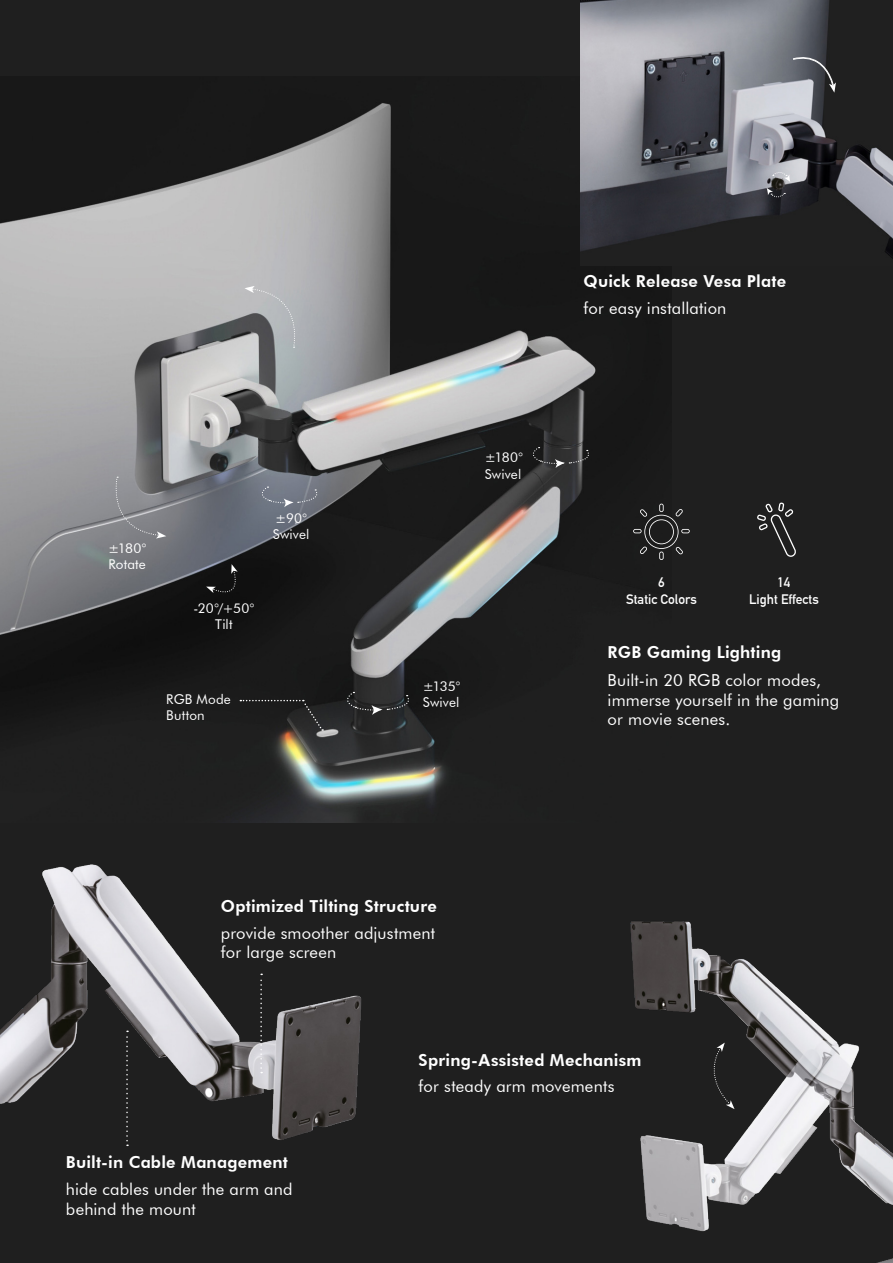
<style>
.page{position:relative;width:893px;height:1263px;background:#fff}
.page>*{position:absolute;margin:0;border:0;box-sizing:border-box;transform-origin:0 0}
.t1{font:16.5px/19.8px "Futura BT";letter-spacing:.01em;color:#fff}
.t2{font:800 16.5px "Futura BT";letter-spacing:.015em;color:#fff}
.t3{font:13.5px/16.2px "Futura BT";letter-spacing:.01em;color:#fff}
.t4{font:700 13.5px/16.2px "DIN Alternate";color:#fff;text-align:center}
</style>
<div class="page">
<div style="left:1px;top:0;width:892px;height:1263px;background:#1f1f1f"></div>
<img style="left:1px;top:77px;width:662px;height:746px">
<img style="left:630px;top:921px;width:263px;height:342px">
<svg style="left:112px;top:477px;width:54px;height:61px;background:#86878b"></svg>
<svg style="left:244px;top:286px;width:54px;height:62px;background:#a2a4a7"></svg>
<svg style="left:206px;top:564px;width:33px;height:35px"></svg>
<svg style="left:259px;top:487px;width:62px;height:20px"></svg>
<svg style="left:530px;top:447px;width:62px;height:21px"></svg>
<svg style="left:344px;top:692px;width:69px;height:23px"></svg>
<img style="left:581px;top:0;width:312px;height:265px">
<svg style="left:793px;top:56px;width:43px;height:37px"></svg>
<img style="left:770px;top:177px;width:16px;height:15px">
<svg style="left:772px;top:171px;width:18px;height:11px"></svg>
<svg style="left:767px;top:188px;width:18px;height:10px"></svg>
<img style="left:0;top:833px;width:362px;height:330px">
<svg style="left:260px;top:973px;width:2px;height:100px"></svg>
<svg style="left:126px;top:1030px;width:2px;height:116px"></svg>
<svg style="left:240px;top:700px;width:83px;height:31px"></svg>
<svg style="left:757px;top:503px;width:39px;height:54px"></svg>
<svg style="left:706px;top:1042px;width:29px;height:67px"></svg>
<svg style="left:633px;top:504px;width:57px;height:55px"></svg>
<p class="t3" style="left:108px;top:540px;width:40px">±180°<br>Rotate</p>
<p class="t3" style="left:273px;top:510px;width:38px">±90°<br>Swivel</p>
<p class="t3" style="left:193px;top:600px;width:62px;text-align:center">-20°/+50°<br>Tilt</p>
<p class="t3" style="left:166px;top:691px;width:66px">RGB Mode<br>Button</p>
<p class="t3" style="left:485px;top:449px;width:40px">±180°<br>Swivel</p>
<p class="t3" style="left:423px;top:678px;width:39px">±135°<br>Swivel</p>
<p class="t2" style="left:584px;top:272px;width:204px">Quick Release Vesa Plate</p>
<p class="t1" style="left:584px;top:298px;width:144px">for easy installation</p>
<p class="t4" style="left:626px;top:573px;width:72px">6<br>Static Colors</p>
<p class="t4" style="left:749px;top:573px;width:71px">14<br>Light Effects</p>
<p class="t2" style="left:608px;top:642px;width:175px">RGB Gaming Lighting</p>
<p class="t1" style="left:608px;top:670px;width:233px">Built-in 20 RGB color modes, immerse yourself in the gaming or movie scenes.</p>
<p class="t2" style="left:221px;top:896px;width:217px">Optimized Tilting Structure</p>
<p class="t1" style="left:221px;top:923px;width:216px">provide smoother adjustment for large screen</p>
<p class="t2" style="left:419px;top:1050px;width:224px">Spring-Assisted Mechanism</p>
<p class="t1" style="left:419px;top:1076px;width:197px">for steady arm movements</p>
<p class="t2" style="left:66px;top:1152px;width:223px">Built-in Cable Management</p>
<p class="t1" style="left:66px;top:1179px;width:228px">hide cables under the arm and behind the mount</p>
</div>
